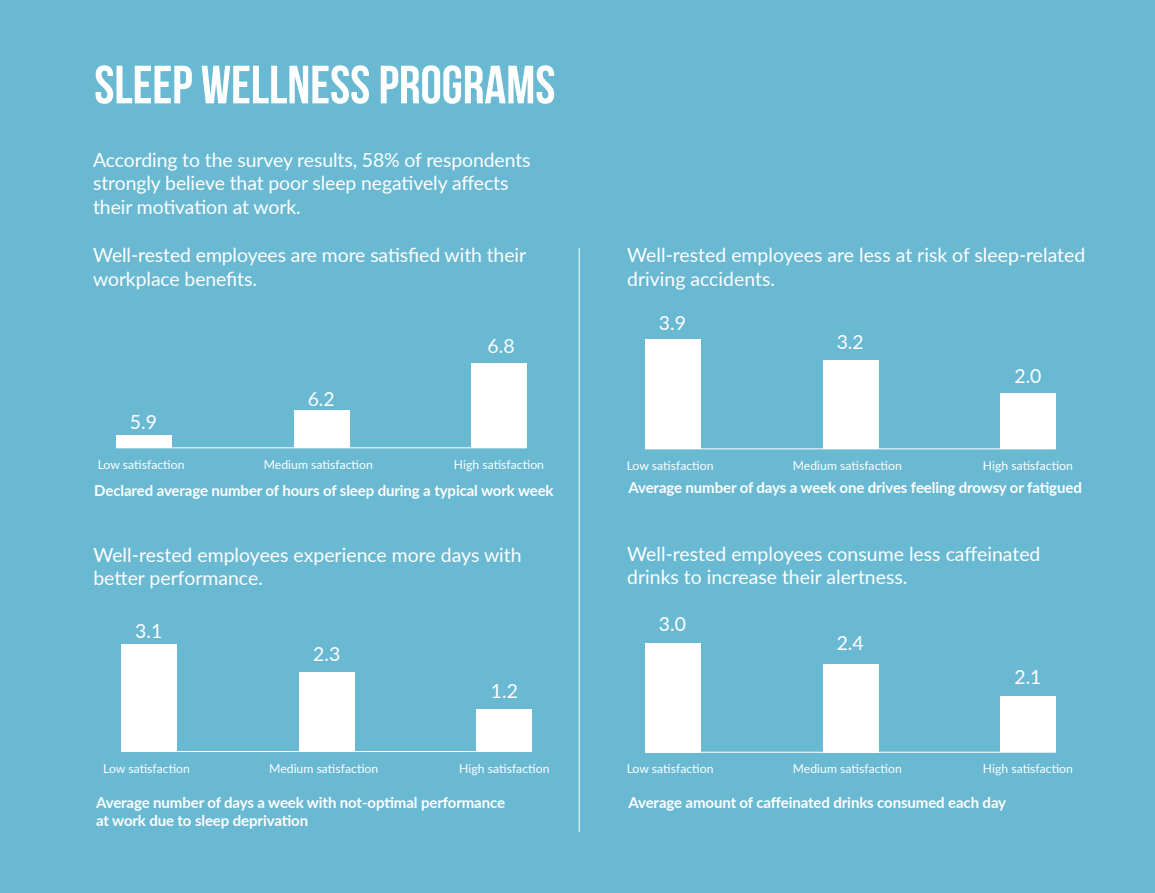
<style>
.page{position:relative;width:1155px;height:893px;background:#fff}
.page>*{position:absolute;margin:0;border:0;box-sizing:border-box;transform-origin:0 0}
.t1{font:700 53.76px "Bebas Neue";color:#fff}
.t2{font:19.46px/23.3px "Lato";letter-spacing:-.005em;color:#fff}
.t3{font:700 15.05px/18.1px "Lato";letter-spacing:-.01em;color:#fff}
.t4{font:12.25px "Lato";color:#fff}
</style>
<div class="page">
<div style="left:0;top:0;width:1155px;height:892px;background:#69b9d3"></div>
<hr style="left:116px;top:447px;width:411px;height:1px;background:#fff">
<hr style="left:645px;top:448px;width:411px;height:1px;background:#fff">
<hr style="left:122px;top:751px;width:410px;height:1px;background:#fff">
<div style="left:116px;top:435px;width:56px;height:13px;background:#fff"></div>
<div style="left:122px;top:643px;width:55px;height:108px;background:#fff"></div>
<div style="left:294px;top:410px;width:56px;height:38px;background:#fff"></div>
<div style="left:299px;top:671px;width:56px;height:80px;background:#fff"></div>
<div style="left:476px;top:709px;width:56px;height:42px;background:#fff"></div>
<div style="left:471px;top:363px;width:56px;height:85px;background:#fff"></div>
<hr style="left:645px;top:751px;width:411px;height:1px;background:#fff">
<div style="left:645px;top:340px;width:56px;height:109px;background:#fff"></div>
<div style="left:823px;top:361px;width:56px;height:88px;background:#fff"></div>
<div style="left:1000px;top:393px;width:56px;height:56px;background:#fff"></div>
<div style="left:645px;top:643px;width:56px;height:109px;background:#fff"></div>
<div style="left:823px;top:664px;width:56px;height:88px;background:#fff"></div>
<div style="left:1000px;top:696px;width:56px;height:56px;background:#fff"></div>
<hr style="left:579px;top:248px;width:1px;height:584px;background:#fff">
<h1 class="t1" style="left:94px;top:55px;width:463px">SLEEP WELLNESS PROGRAMS</h1>
<p class="t2" style="left:93px;top:147px;width:439px">According to the survey results, 58% of respondents strongly believe that poor sleep negatively affects their motivation at work.</p>
<p class="t2" style="left:93px;top:243px;width:435px">Well-rested employees are more satisfied with their workplace benefits.</p>
<p class="t2" style="left:308px;top:386px;width:29px">6.2</p>
<p class="t2" style="left:487px;top:333px;width:29px">6.8</p>
<p class="t2" style="left:627px;top:243px;width:460px">Well-rested employees are less at risk of sleep-related driving accidents.</p>
<p class="t2" style="left:659px;top:310px;width:29px">3.9</p>
<p class="t2" style="left:837px;top:329px;width:29px">3.2</p>
<p class="t2" style="left:1014px;top:363px;width:29px">2.0</p>
<p class="t2" style="left:130px;top:409px;width:29px">5.9</p>
<p class="t4" style="left:98px;top:455px;width:88px">Low satisfaction</p>
<p class="t4" style="left:264px;top:455px;width:111px">Medium satisfaction</p>
<p class="t4" style="left:454px;top:455px;width:92px">High satisfaction</p>
<p class="t4" style="left:627px;top:456px;width:88px">Low satisfaction</p>
<p class="t4" style="left:793px;top:456px;width:111px">Medium satisfaction</p>
<p class="t4" style="left:983px;top:456px;width:92px">High satisfaction</p>
<p class="t3" style="left:94px;top:481px;width:461px">Declared average number of hours of sleep during a typical work week</p>
<p class="t3" style="left:628px;top:478px;width:455px">Average number of days a week one drives feeling drowsy or fatigued</p>
<p class="t2" style="left:93px;top:542px;width:430px">Well-rested employees experience more days with better performance.</p>
<p class="t2" style="left:135px;top:618px;width:29px">3.1</p>
<p class="t2" style="left:313px;top:641px;width:29px">2.3</p>
<p class="t2" style="left:491px;top:678px;width:29px">1.2</p>
<p class="t2" style="left:627px;top:541px;width:415px">Well-rested employees consume less caffeinated drinks to increase their alertness.</p>
<p class="t2" style="left:659px;top:611px;width:29px">3.0</p>
<p class="t2" style="left:837px;top:630px;width:29px">2.4</p>
<p class="t2" style="left:1014px;top:664px;width:29px">2.1</p>
<p class="t4" style="left:103px;top:760px;width:88px">Low satisfaction</p>
<p class="t4" style="left:269px;top:760px;width:111px">Medium satisfaction</p>
<p class="t4" style="left:459px;top:760px;width:92px">High satisfaction</p>
<p class="t4" style="left:627px;top:759px;width:88px">Low satisfaction</p>
<p class="t4" style="left:793px;top:759px;width:111px">Medium satisfaction</p>
<p class="t4" style="left:983px;top:759px;width:92px">High satisfaction</p>
<p class="t3" style="left:96px;top:792px;width:411px">Average number of days a week with not-optimal performance at work due to sleep deprivation</p>
<p class="t3" style="left:628px;top:792px;width:379px">Average amount of caffeinated drinks consumed each day</p>
</div>
